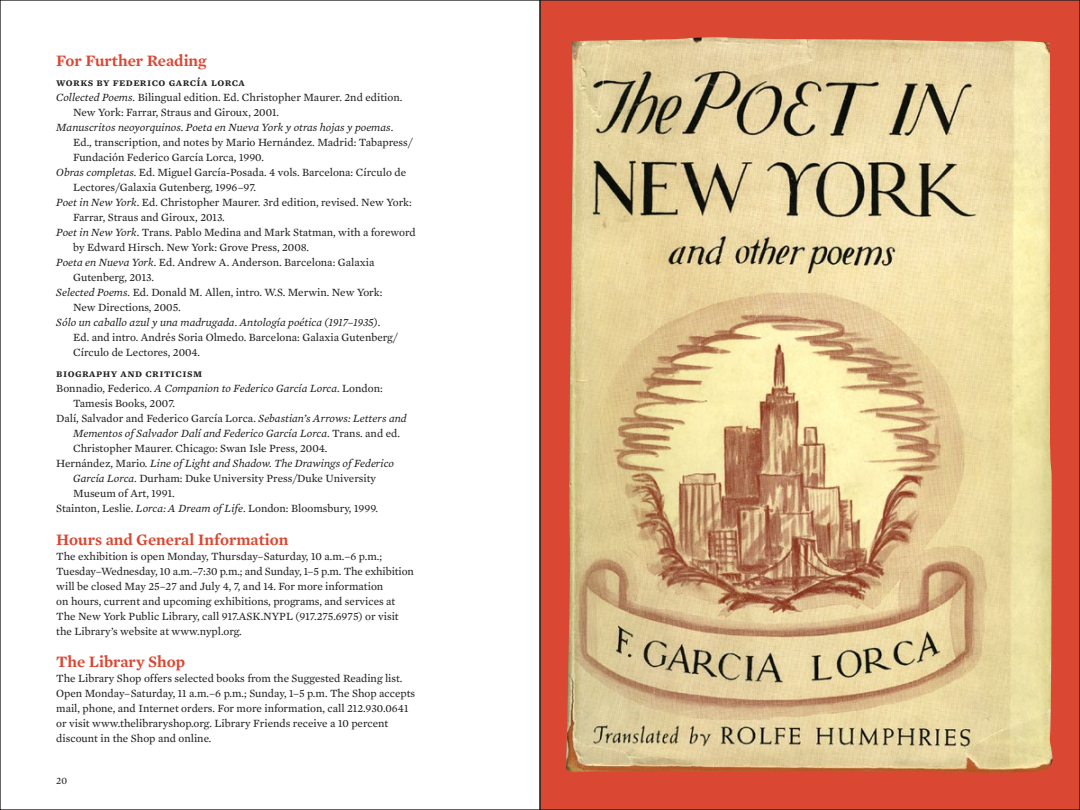
<style>
.page{position:relative;width:1080px;height:810px;background:#fff}
.page>*{position:absolute;margin:0;border:0;box-sizing:border-box;transform-origin:0 0}
.section_titles{font:600 16.25px "Mercury Text G2";color:#da4732}
.body2{font:11.25px/15px "Mercury Text G2";color:#231f20}
.t1{font:11.25px "Mercury Text G2 Semibold SC";letter-spacing:.04em;color:#231f20}
.t2{font:10px "Mercury Text G2";color:#231f20}
.s1{font-style:italic}
</style>
<div class="page">
<div style="left:540px;top:0;width:540px;height:810px;background:#da4732"></div>
<img style="left:566px;top:37px;width:487px;height:736px">
<p class="section_titles" style="left:56px;top:51px;width:152px">For Further Reading</p>
<p class="t1" style="left:56px;top:76px;width:190px">works by federico garcía lorca</p>
<p class="body2" style="left:73px;top:90px;width:331px;text-indent:-17px"><span class="s1">Collected Poems</span>. Bilingual edition. Ed. Christopher Maurer. 2nd edition.<br>New York: Farrar, Straus and Giroux, 2001.</p>
<p class="body2" style="left:73px;top:120px;width:341px;text-indent:-17px"><span class="s1">Manuscritos neoyorquinos</span>. <span class="s1">Poeta en Nueva York y otras hojas y poemas</span>.<br>Ed., transcription, and notes by Mario Hernández. Madrid: Tabapress/<br>Fundación Federico García Lorca, 1990.</p>
<p class="body2" style="left:73px;top:165px;width:335px;text-indent:-17px"><span class="s1">Obras completas.</span> Ed. Miguel García-Posada. 4 vols. Barcelona: Círculo de<br>Lectores/Galaxia Gutenberg, 1996–97.</p>
<p class="body2" style="left:73px;top:195px;width:340px;text-indent:-17px"><span class="s1">Poet in New York</span>. Ed. Christopher Maurer. 3rd edition, revised. New York:<br>Farrar, Straus and Giroux, 2013.</p>
<p class="body2" style="left:73px;top:225px;width:344px;text-indent:-17px"><span class="s1">Poet in New York</span>. Trans. Pablo Medina and Mark Statman, with a foreword by Edward Hirsch. New York: Grove Press, 2008.</p>
<p class="body2" style="left:73px;top:255px;width:303px;text-indent:-17px"><span class="s1">Poeta en Nueva York.</span> Ed. Andrew A. Anderson. Barcelona: Galaxia<br>Gutenberg, 2013.</p>
<p class="body2" style="left:73px;top:285px;width:311px;text-indent:-17px"><span class="s1">Selected Poems</span>. Ed. Donald M. Allen, intro. W.S. Merwin. New York:<br>New Directions, 2005.</p>
<p class="body2" style="left:73px;top:315px;width:326px;text-indent:-17px"><span class="s1">Sólo un caballo azul y una madrugada. Antología poética (1917–1935)</span>.<br>Ed. and intro. Andrés Soria Olmedo. Barcelona: Galaxia Gutenberg/<br>Círculo de Lectores, 2004.</p>
<p class="t1" style="left:56px;top:367px;width:147px">biography and criticism</p>
<p class="body2" style="left:73px;top:381px;width:311px;text-indent:-17px">Bonnadio, Federico. <span class="s1">A Companion to Federico García Lorca</span>. London:<br>Tamesis Books, 2007.</p>
<p class="body2" style="left:73px;top:411px;width:335px;text-indent:-17px">Dalí, Salvador and Federico García Lorca. <span class="s1">Sebastian’s Arrows: Letters and<br>Mementos of Salvador Dalí and Federico García Lorca</span>. Trans. and ed.<br>Christopher Maurer. Chicago: Swan Isle Press, 2004.</p>
<p class="body2" style="left:73px;top:456px;width:322px;text-indent:-17px">Hernández, Mario. <span class="s1">Line of Light and Shadow. The Drawings of Federico<br>García Lorca</span>. Durham: Duke University Press/Duke University<br>Museum of Art, 1991.</p>
<p class="body2" style="left:56px;top:501px;width:323px">Stainton, Leslie. <span class="s1">Lorca: A Dream of Life</span>. London: Bloomsbury, 1999.</p>
<p class="section_titles" style="left:56px;top:529px;width:234px">Hours and General Information</p>
<p class="body2" style="left:56px;top:548px;width:359px">The exhibition is open Monday, Thursday–Saturday, 10 a.m.–6 p.m.; Tuesday–Wednesday, 10 a.m.–7:30 p.m.; and Sunday, 1–5 p.m. The exhibition will be closed May 25–27 and July 4, 7, and 14. For more information<br>on hours, current and upcoming exhibitions, programs, and services at The New York Public Library, call 917.ASK.NYPL (917.275.6975) or visit the Library’s website at www.nypl.org.</p>
<p class="section_titles" style="left:56px;top:652px;width:130px">The Library Shop</p>
<p class="body2" style="left:56px;top:671px;width:361px">The Library Shop offers selected books from the Suggested Reading list.<br>Open Monday–Saturday, 11 a.m.–6 p.m.; Sunday, 1–5 p.m. The Shop accepts mail, phone, and Internet orders. For more information, call 212.930.0641 or visit www.thelibraryshop.org. Library Friends receive a 10 percent discount in the Shop and online.</p>
<p class="t2" style="left:56px;top:774px;width:12px">20</p>
</div>
